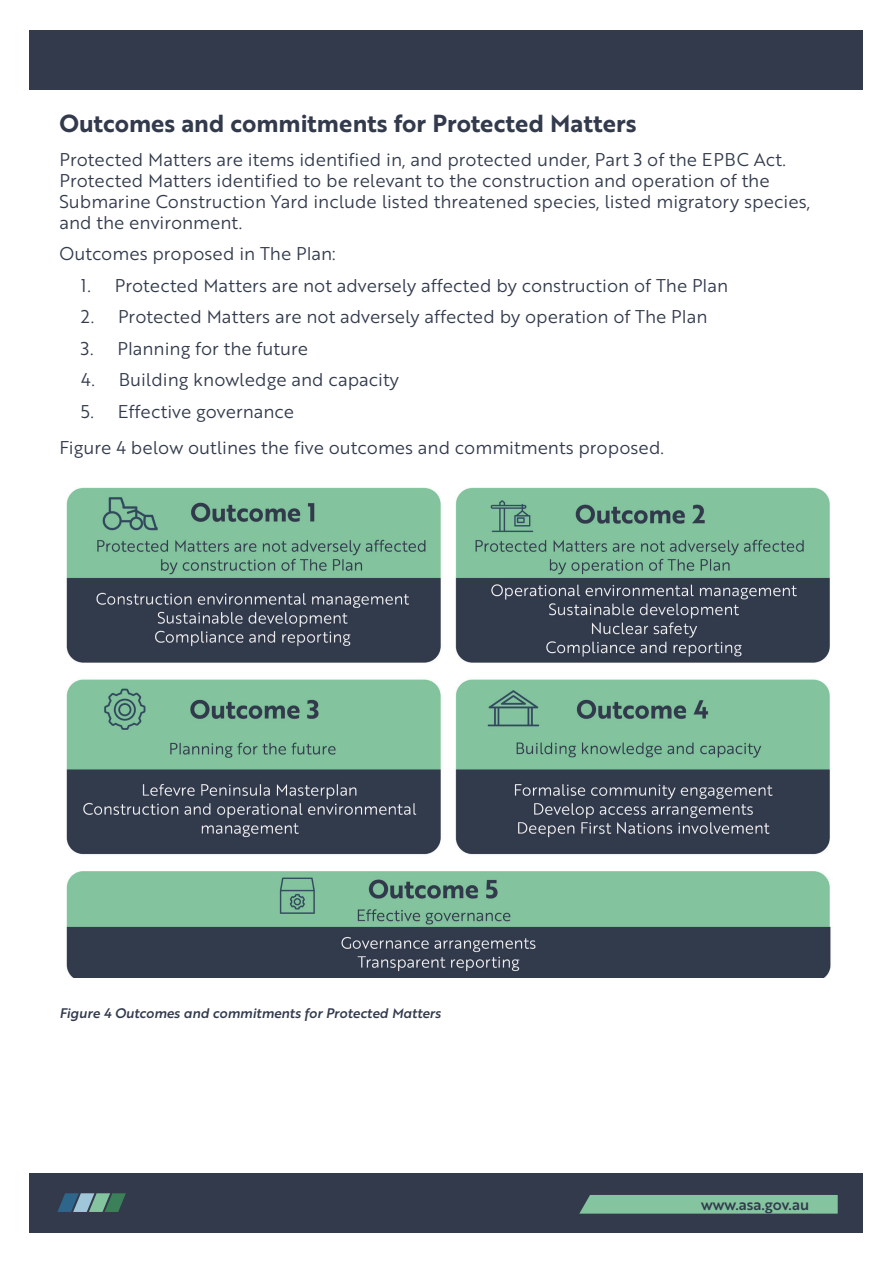
<style>
.page{position:relative;width:893px;height:1263px;background:#fff}
.page>*{position:absolute;margin:0;border:0;box-sizing:border-box;transform-origin:0 0}
.t1{font:24px "Brother 1816 Bold";color:#323a4c}
.txt{font:18px/21px "Brother 1816 Book";color:#323a4c}
.t2{font:15px "Brother 1816 Medium";color:#323a4c}
.figs{font:13.5px "Brother 1816 Medium Italic";color:#323a4c}
</style>
<div class="page">
<div style="left:30px;top:1174px;width:833px;height:59px;background:#323a4c"></div>
<div style="left:580px;top:1195px;width:258px;height:18px;background:#84c49f"></div>
<svg style="left:57px;top:1193px;width:69px;height:19px"></svg>
<div style="left:30px;top:30px;width:833px;height:59px;background:#323a4c"></div>
<img style="left:66px;top:487px;width:765px;height:491px">
<h2 class="t1" style="left:60px;top:105px;width:578px">Outcomes and commitments for Protected Matters</h2>
<p class="txt" style="left:60px;top:148px;width:752px">Protected Matters are items identified in, and protected under, Part 3 of the EPBC Act.<br>Protected Matters identified to be relevant to the construction and operation of the Submarine Construction Yard include listed threatened species, listed migratory species, and the environment.</p>
<p class="txt" style="left:60px;top:243px;width:278px">Outcomes proposed in The Plan:</p>
<p class="txt" style="left:81px;top:274px;width:649px">1. Protected Matters are not adversely affected by construction of The Plan</p>
<p class="txt" style="left:81px;top:306px;width:628px">2. Protected Matters are not adversely affected by operation of The Plan</p>
<p class="txt" style="left:81px;top:337px;width:229px">3. Planning for the future</p>
<p class="txt" style="left:81px;top:369px;width:320px">4. Building knowledge and capacity</p>
<p class="txt" style="left:81px;top:400px;width:215px">5. Effective governance</p>
<p class="txt" style="left:60px;top:436px;width:606px">Figure 4 below outlines the five outcomes and commitments proposed.</p>
<p class="figs" style="left:60px;top:1003px;width:383px">Figure 4 Outcomes and commitments for Protected Matters</p>
<p class="t2" style="left:701px;top:1193px;width:109px">www.asa.gov.au</p>
</div>
